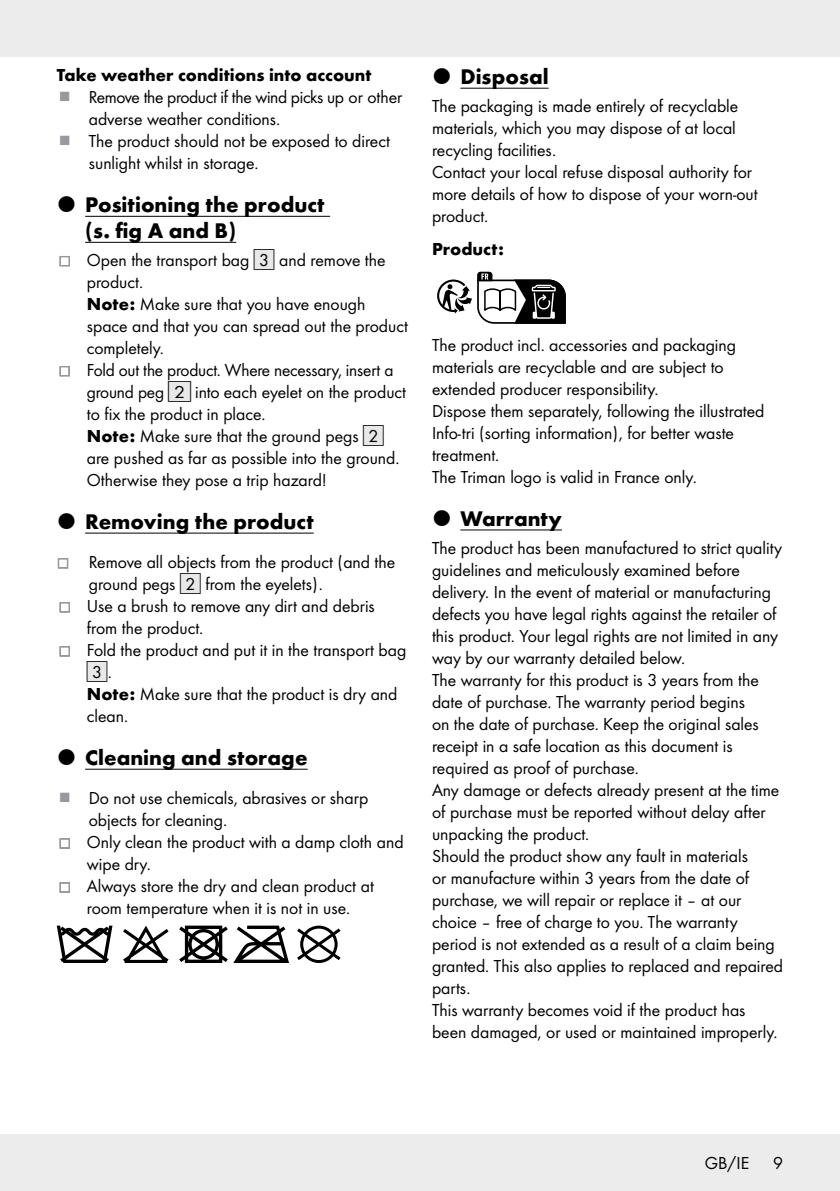
<style>
.page{position:relative;width:840px;height:1191px;background:#fff}
.page>*{position:absolute;margin:0;border:0;box-sizing:border-box;transform-origin:0 0}
.t1{font:700 22px/26px "Futura";color:#000}
.t2{font:18px/22px "Futura Boo";color:#000}
.t3{font:700 18px "Futura";color:#000}
.t4{font:15.8px "IMP Lidl Num Box";color:#000}
.s1{font-family:"IMP Lidl Num Box";font-size:15.8px;color:#e8e8e9}
.s2{font-family:"IMP Lidl Num Box";font-size:15.8px}
.s3{font-family:"Futura";font-weight:700}
.s4{color:#e8e8e9}
.s5{font-family:"Futura Boo";font-size:18px}
</style>
<div class="page">
<div style="left:0;top:0;width:839px;height:57px;background:#ececec"></div>
<div style="left:0;top:1134px;width:839px;height:57px;background:#ececec"></div>
<hr style="left:85px;top:216px;width:245px;height:1px;background:#000">
<hr style="left:85px;top:242px;width:151px;height:1px;background:#000">
<hr style="left:85px;top:532px;width:228px;height:1px;background:#000">
<hr style="left:85px;top:768px;width:222px;height:1px;background:#000">
<svg style="left:123px;top:925px;width:45px;height:38px"></svg>
<svg style="left:179px;top:925px;width:110px;height:38px"></svg>
<svg style="left:297px;top:925px;width:43px;height:38px"></svg>
<svg style="left:57px;top:925px;width:55px;height:38px"></svg>
<hr style="left:460px;top:88px;width:88px;height:1px;background:#000">
<hr style="left:460px;top:529px;width:101px;height:1px;background:#000">
<svg style="left:437px;top:271px;width:129px;height:53px"></svg>
<p class="t3" style="left:57px;top:62px;width:316px">Take weather conditions into account</p>
<p class="t2" style="left:89px;top:85px;width:315px">Remove the product if the wind picks up or other adverse weather conditions.<br>The product should not be exposed to direct sunlight whilst in storage.</p>
<p class="t1" style="left:85px;top:190px;width:241px">Positioning the product (s. fig A and B)</p>
<p class="t2" style="left:87px;top:248px;width:322px">Open the transport bag <span class="s1">[</span><span class="s2">3]</span> and remove the product.<br><span class="s3">Note:</span> Make sure that you have enough space and that you can spread out the product completely.<br>Fold out the product. Where necessary, insert a ground peg <span class="s2">2]</span></p>
<p class="t2" style="left:87px;top:380px;width:321px;text-indent:81px"><span class="s1">[</span> into each eyelet on the product to fix the product in place.<br><span class="s3">Note:</span> Make sure that the ground pegs <span class="s1">[</span><span class="s2">2] </span>are pushed as far as possible into the ground.<br>Otherwise they pose a trip hazard!</p>
<p class="t1" style="left:85px;top:507px;width:230px">Removing the product</p>
<p class="t2" style="left:87px;top:550px;width:321px">Remove all objects from the product (and the ground pegs <span class="s1">[</span><span class="s2">2]</span> from the eyelets).<br>Use a brush to remove any dirt and debris from the product.<br>Fold the product and put it in the transport bag</p>
<p class="t4" style="left:87px;top:661px;width:26px"><span class="s4">[</span>3]<span class="s5">.</span></p>
<p class="t2" style="left:87px;top:682px;width:312px"><span class="s3">Note:</span> Make sure that the product is dry and clean.</p>
<p class="t1" style="left:85px;top:743px;width:224px">Cleaning and storage</p>
<p class="t2" style="left:87px;top:786px;width:318px">Do not use chemicals, abrasives or sharp objects for cleaning.<br>Only clean the product with a damp cloth and wipe dry.<br>Always store the dry and clean product at room temperature when it is not in use.</p>
<p class="t1" style="left:460px;top:62px;width:90px">Disposal</p>
<p class="t2" style="left:432px;top:94px;width:327px">The packaging is made entirely of recyclable materials, which you may dispose of at local recycling facilities.<br>Contact your local refuse disposal authority for more details of how to dispose of your worn-out product.</p>
<p class="t3" style="left:432px;top:236px;width:73px">Product:</p>
<p class="t2" style="left:432px;top:333px;width:334px">The product incl. accessories and packaging materials are recyclable and are subject to extended producer responsibility.<br>Dispose them separately, following the illustrated Info-tri (sorting information), for better waste treatment.<br>The Triman logo is valid in France only.</p>
<p class="t1" style="left:460px;top:504px;width:103px">Warranty</p>
<p class="t2" style="left:432px;top:535px;width:352px">The product has been manufactured to strict quality guidelines and meticulously examined before delivery. In the event of material or manufacturing defects you have legal rights against the retailer of this product. Your legal rights are not limited in any way by our warranty detailed below.<br>The warranty for this product is 3 years from the date of purchase. The warranty period begins<br>on the date of purchase. Keep the original sales receipt in a safe location as this document is required as proof of purchase.<br>Any damage or defects already present at the time of purchase must be reported without delay after unpacking the product.<br>Should the product show any fault in materials<br>or manufacture within 3 years from the date of purchase, we will repair or replace it – at our choice – free of charge to you. The warranty period is not extended as a result of a claim being granted. This also applies to replaced and repaired parts.<br>This warranty becomes void if the product has been damaged, or used or maintained improperly.</p>
<p class="t2" style="left:704px;top:1151px;width:46px">GB/IE</p>
<p class="t2" style="left:772px;top:1151px;width:11px">9</p>
</div>
